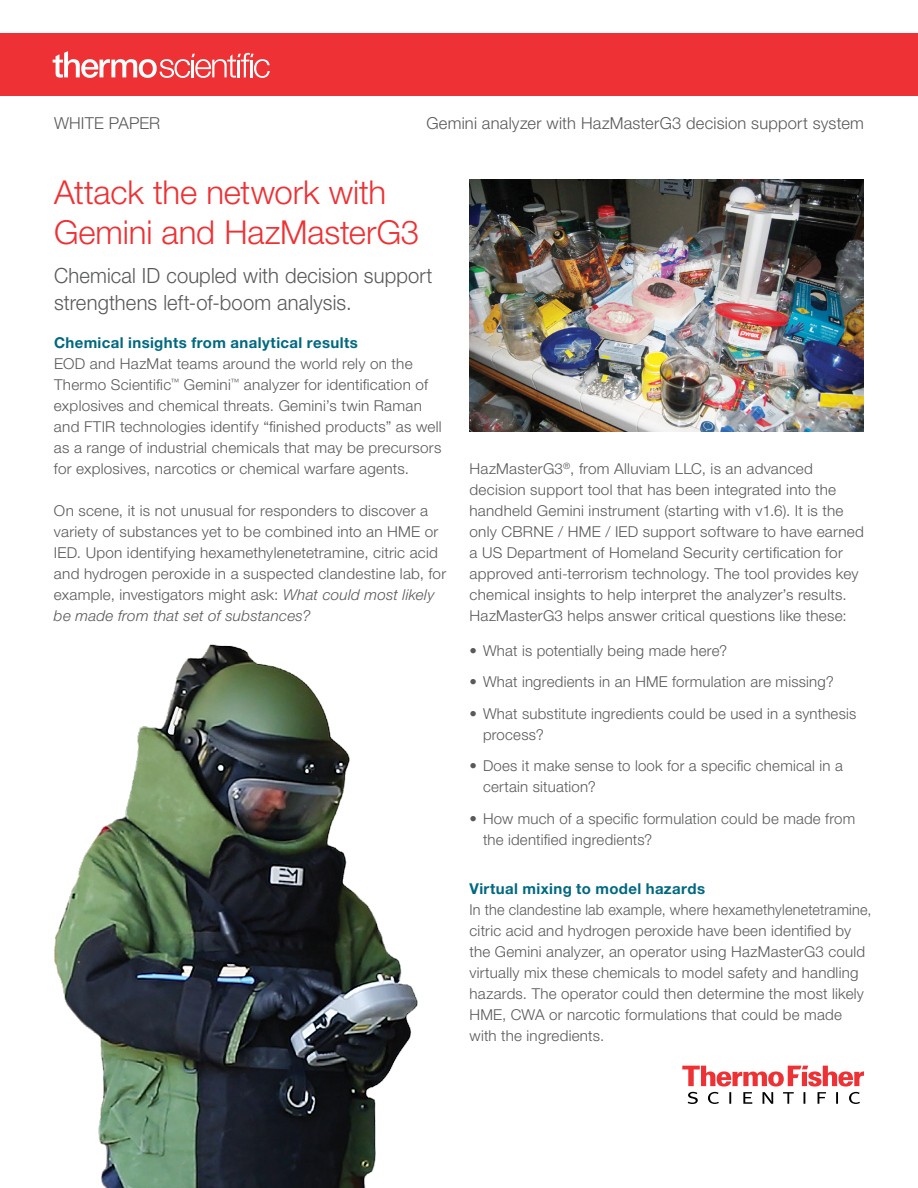
<style>
.page{position:relative;width:918px;height:1188px;background:#fff}
.page>*{position:absolute;margin:0;border:0;box-sizing:border-box;transform-origin:0 0}
.t1{font:300 33px/40.5px "Helvetica Neue LT Std";letter-spacing:-.005em;color:#ee3134}
.t2{font:300 21px/27px "Helvetica Neue LT Std";letter-spacing:.01em;color:#58595b;scale:.96 1}
.t3{font:300 16.5px "Helvetica Neue LT Std";letter-spacing:.01em;color:#58595b}
.t4{font:300 15px/21px "Helvetica Neue LT Std";letter-spacing:.015em;color:#58595b}
.t5{font:300 15px/21px "Helvetica Neue LT Std";letter-spacing:.015em;color:#58595b;scale:.96 1}
.t6{font:700 15px "Helvetica Neue LT Std";letter-spacing:.025em;color:#006880}
.s1{font-style:italic}
</style>
<div class="page">
<svg style="left:682px;top:1066px;width:182px;height:38px"></svg>
<div style="left:0;top:33px;width:918px;height:63px;background:#ee3134"></div>
<svg style="left:53px;top:51px;width:217px;height:27px"></svg>
<img style="left:470px;top:180px;width:394px;height:252px">
<img style="left:54px;top:644px;width:364px;height:544px">
<p class="t3" style="left:54px;top:113px;width:108px">WHITE PAPER</p>
<p class="t3" style="left:426px;top:113px;width:439px">Gemini analyzer with HazMasterG3 decision support system</p>
<h1 class="t1" style="left:54px;top:171px;width:367px">Attack the network with<br>Gemini and HazMasterG3</h1>
<h2 class="t2" style="left:54px;top:262px;width:396px">Chemical ID coupled with decision support strengthens left-of-boom analysis.</h2>
<p class="t6" style="left:54px;top:333px;width:305px">Chemical insights from analytical results</p>
<p class="t4" style="left:54px;top:353px;width:389px">EOD and HazMat teams around the world rely on the Thermo Scientific<sup>™</sup> Gemini<sup>™</sup> analyzer for identification of explosives and chemical threats. Gemini’s twin Raman and FTIR technologies identify “finished products” as well as a range of industrial chemicals that may be precursors for explosives, narcotics or chemical warfare agents.</p>
<p class="t4" style="left:54px;top:500px;width:394px">On scene, it is not unusual for responders to discover a variety of substances yet to be combined into an HME or IED. Upon identifying hexamethylenetetramine, citric acid and hydrogen peroxide in a suspected clandestine lab, for example, investigators might ask: <span class="s1">What could most likely be made from that set of substances?</span></p>
<p class="t4" style="left:470px;top:458px;width:396px">HazMasterG3<sup>®</sup>, from Alluviam LLC, is an advanced decision support tool that has been integrated into the handheld Gemini instrument (starting with v1.6). It is the only CBRNE / HME / IED support software to have earned a US Department of Homeland Security certification for approved anti-terrorism technology. The tool provides key chemical insights to help interpret the analyzer’s results.<br>HazMasterG3 helps answer critical questions like these:</p>
<p class="t4" style="left:470px;top:639px;width:259px">• What is potentially being made here?</p>
<p class="t4" style="left:470px;top:671px;width:366px">• What ingredients in an HME formulation are missing?</p>
<p class="t4" style="left:483px;top:702px;width:375px;text-indent:-14px">• What substitute ingredients could be used in a synthesis process?</p>
<p class="t4" style="left:483px;top:755px;width:361px;text-indent:-14px">• Does it make sense to look for a specific chemical in a certain situation?</p>
<p class="t4" style="left:483px;top:807px;width:374px;text-indent:-14px">• How much of a specific formulation could be made from the identified ingredients?</p>
<p class="t6" style="left:470px;top:879px;width:237px">Virtual mixing to model hazards</p>
<p class="t5" style="left:470px;top:899px;width:420px">In the clandestine lab example, where hexamethylenetetramine, citric acid and hydrogen peroxide have been identified by the Gemini analyzer, an operator using HazMasterG3 could virtually mix these chemicals to model safety and handling hazards. The operator could then determine the most likely HME, CWA or narcotic formulations that could be made with the ingredients.</p>
</div>
